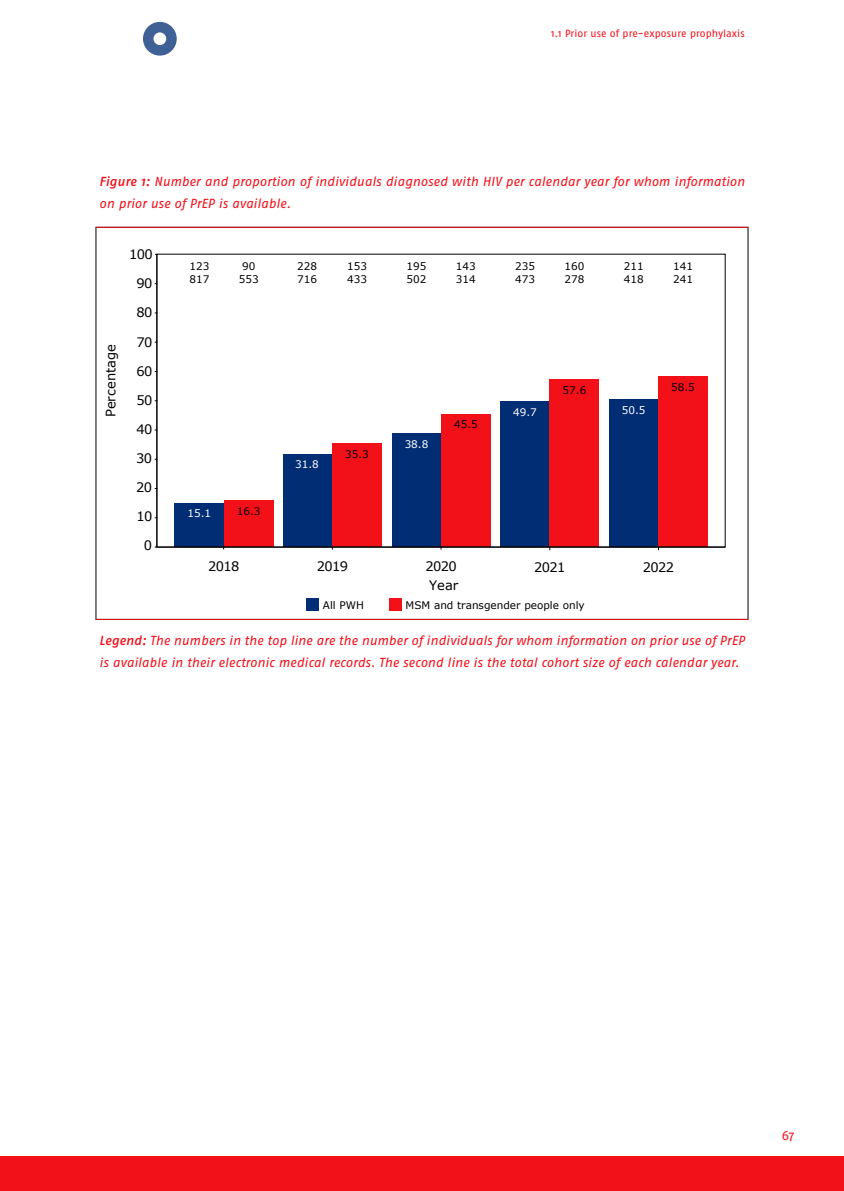
<style>
.page{position:relative;width:844px;height:1191px;background:#fff}
.page>*{position:absolute;margin:0;border:0;box-sizing:border-box;transform-origin:0 0}
.t1{font:italic 13.12px/21.9px "Fago No";letter-spacing:.005em;color:#f21019}
.t2{font:13.12px/28.9px "Verdana";letter-spacing:-.05em;color:#000;text-align:center}
.t3{font:13.12px "Verdana";color:#000}
.t4{font:13.12px "Fago No";color:#f21019}
.t5{font:10.5px/12.6px "Verdana";color:#000}
.t6{font:10.5px "Fago No";letter-spacing:.01em;color:#f21019}
.t7{font:10.5px "Verdana";color:#fff}
.s1{font-weight:500}
</style>
<div class="page">
<div style="left:0;top:1156px;width:843px;height:35px;background:#f21019"></div>
<div style="left:175px;top:502px;width:49px;height:44px;background:#002d74"></div>
<div style="left:224px;top:500px;width:49px;height:46px;background:#f21019"></div>
<div style="left:283px;top:453px;width:49px;height:93px;background:#002d74"></div>
<div style="left:500px;top:401px;width:49px;height:145px;background:#002d74"></div>
<div style="left:608px;top:399px;width:50px;height:147px;background:#002d74"></div>
<div style="left:392px;top:433px;width:49px;height:113px;background:#002d74"></div>
<div style="left:332px;top:443px;width:49px;height:103px;background:#f21019"></div>
<div style="left:549px;top:379px;width:50px;height:167px;background:#f21019"></div>
<div style="left:658px;top:376px;width:49px;height:170px;background:#f21019"></div>
<div style="left:441px;top:413px;width:49px;height:133px;background:#f21019"></div>
<hr style="left:96px;top:227px;width:652px;height:1px;background:#f21019">
<hr style="left:156px;top:255px;width:1px;height:292px;background:#000">
<div style="left:307px;top:598px;width:12px;height:13px;background:#002d74"></div>
<div style="left:389px;top:598px;width:12px;height:13px;background:#f21019"></div>
<hr style="left:155px;top:546px;width:570px;height:1px;background:#000">
<hr style="left:96px;top:619px;width:651px;height:1px;background:#f21019">
<svg style="left:143px;top:22px;width:34px;height:34px"></svg>
<p class="t6" style="left:551px;top:28px;width:195px">1.1 Prior use of pre-exposure prophylaxis</p>
<p class="t1" style="left:99px;top:170px;width:646px"><span class="s1">Figure 1:</span> Number and proportion of individuals diagnosed with HIV per calendar year for whom information on prior use of PrEP is available.</p>
<p class="t3" style="left:102px;top:417px;width:74px;rotate:-90deg">Percentage</p>
<p class="t2" style="left:129px;top:239px;width:25px">100</p>
<p class="t2" style="left:137px;top:269px;width:17px">90</p>
<p class="t2" style="left:137px;top:298px;width:17px">80</p>
<p class="t2" style="left:136px;top:328px;width:17px">70</p>
<p class="t2" style="left:136px;top:356px;width:17px">60</p>
<p class="t2" style="left:136px;top:386px;width:17px">50</p>
<p class="t2" style="left:136px;top:415px;width:17px">40</p>
<p class="t2" style="left:136px;top:444px;width:17px">30</p>
<p class="t2" style="left:136px;top:473px;width:17px">20</p>
<p class="t2" style="left:137px;top:502px;width:17px">10<br>0</p>
<p class="t5" style="left:189px;top:260px;width:21px">123<br>817</p>
<p class="t5" style="left:239px;top:260px;width:21px;text-align:center">90<br>553</p>
<p class="t5" style="left:297px;top:260px;width:21px">228<br>716</p>
<p class="t5" style="left:347px;top:260px;width:21px">153<br>433</p>
<p class="t5" style="left:406px;top:260px;width:21px">195<br>502</p>
<p class="t5" style="left:456px;top:260px;width:21px">143<br>314</p>
<p class="t5" style="left:515px;top:260px;width:21px">235<br>473</p>
<p class="t5" style="left:564px;top:260px;width:21px">160<br>278</p>
<p class="t5" style="left:623px;top:260px;width:21px">211<br>418</p>
<p class="t5" style="left:673px;top:260px;width:21px">141<br>241</p>
<p class="t7" style="left:187px;top:507px;width:25px">15.1</p>
<p class="t5" style="left:237px;top:504px;width:25px">16.3</p>
<p class="t2" style="left:208px;top:551px;width:33px">2018</p>
<p class="t7" style="left:295px;top:458px;width:25px">31.8</p>
<p class="t5" style="left:345px;top:448px;width:25px">35.3</p>
<p class="t7" style="left:404px;top:437px;width:25px">38.8</p>
<p class="t5" style="left:454px;top:418px;width:25px">45.5</p>
<p class="t7" style="left:513px;top:405px;width:25px">49.7</p>
<p class="t5" style="left:562px;top:384px;width:25px">57.6</p>
<p class="t7" style="left:621px;top:403px;width:25px">50.5</p>
<p class="t5" style="left:671px;top:381px;width:25px">58.5</p>
<p class="t2" style="left:316px;top:552px;width:33px">2019</p>
<p class="t2" style="left:425px;top:551px;width:33px">2020</p>
<p class="t2" style="left:534px;top:553px;width:33px">2021</p>
<p class="t2" style="left:642px;top:553px;width:33px">2022</p>
<p class="t2" style="left:429px;top:570px;width:31px">Year</p>
<p class="t5" style="left:323px;top:599px;width:43px">All PWH</p>
<p class="t5" style="left:405px;top:599px;width:181px">MSM and transgender people only</p>
<p class="t1" style="left:99px;top:630px;width:646px"><span class="s1">Legend:</span> The numbers in the top line are the number of individuals for whom information on prior use of PrEP is available in their electronic medical records. The second line is the total cohort size of each calendar year.</p>
<p class="t4" style="left:781px;top:1128px;width:14px">67</p>
</div>
